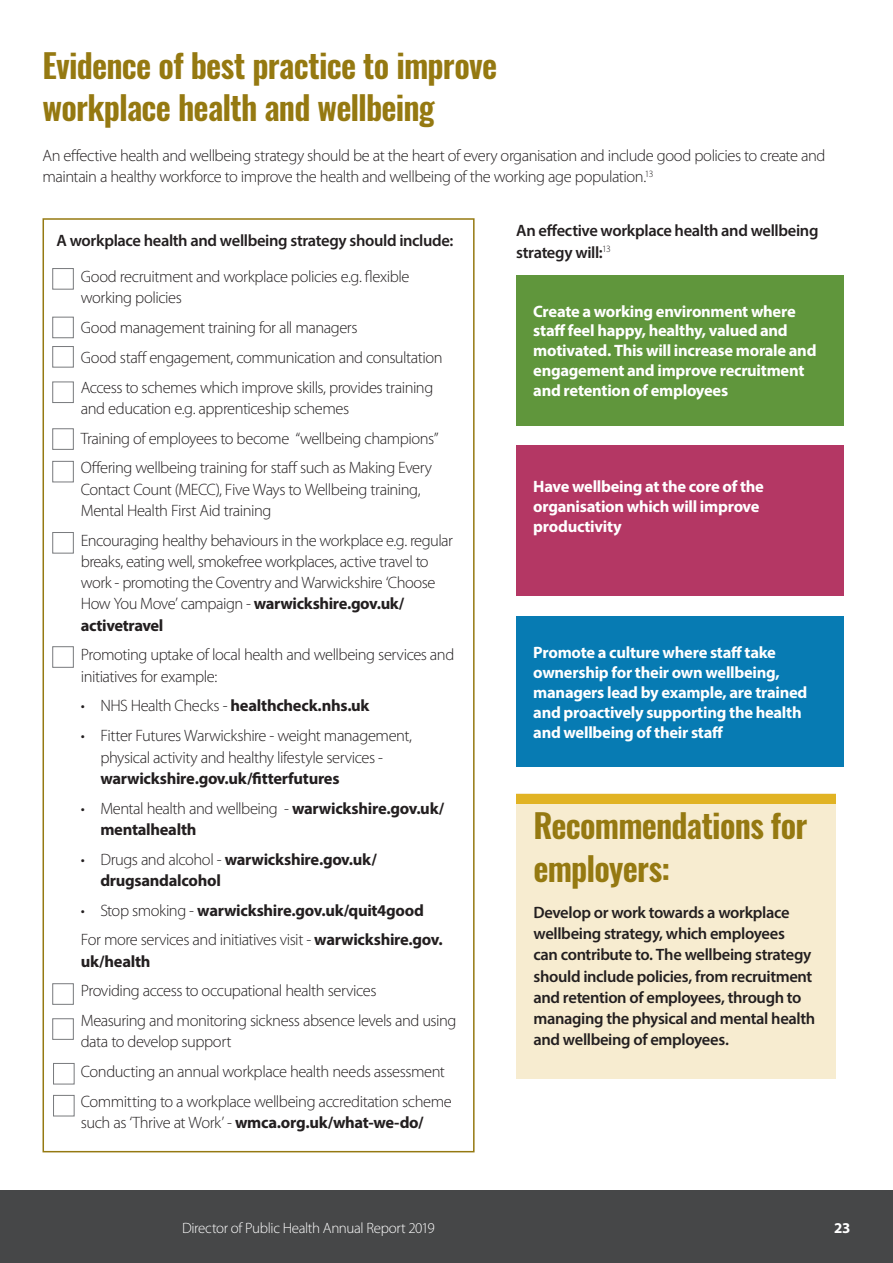
<style>
.page{position:relative;width:893px;height:1263px;background:#fff}
.page>*{position:absolute;margin:0;border:0;box-sizing:border-box;transform-origin:0 0}
.t1{font:600 33px/42.5px "Oswald";letter-spacing:-.025em;color:#957911}
.t2{font:300 16.5px/21.3px "Myriad Pro";letter-spacing:-.03em;color:#231f20}
.t3{font:700 16.5px/19.8px "Myriad Pro";letter-spacing:-.02em;color:#fff}
.t4{font:600 16.5px/21.3px "Myriad Pro";letter-spacing:-.02em;color:#231f20}
.t5{font:700 16.5px/21.3px "Myriad Pro";letter-spacing:-.02em;color:#231f20}
.t6{font:300 15px "Myriad Pro";letter-spacing:-.025em;color:#fff}
.t7{font:700 15px "Myriad Pro";color:#fff}
.s1{font-weight:700}
.s2{font-weight:300}
</style>
<div class="page">
<div style="left:0;top:1191px;width:893px;height:72px;background:#464748"></div>
<div style="left:43px;top:218px;width:432px;height:934px;border:2px solid #957911"></div>
<div style="left:516px;top:275px;width:327px;height:150px;background:#60963c"></div>
<div style="left:516px;top:445px;width:327px;height:150px;background:#b43764"></div>
<div style="left:516px;top:617px;width:327px;height:150px;background:#077bb3"></div>
<div style="left:52px;top:268px;width:22px;height:22px;background:#fff;border:1px solid #787a7d"></div>
<div style="left:52px;top:317px;width:22px;height:21px;background:#fff;border:1px solid #787a7d"></div>
<div style="left:52px;top:346px;width:22px;height:21px;background:#fff;border:1px solid #787a7d"></div>
<div style="left:52px;top:382px;width:22px;height:21px;background:#fff;border:1px solid #787a7d"></div>
<div style="left:52px;top:428px;width:22px;height:22px;background:#fff;border:1px solid #787a7d"></div>
<div style="left:52px;top:461px;width:22px;height:21px;background:#fff;border:1px solid #787a7d"></div>
<div style="left:52px;top:532px;width:22px;height:21px;background:#fff;border:1px solid #787a7d"></div>
<div style="left:52px;top:646px;width:22px;height:22px;background:#fff;border:1px solid #787a7d"></div>
<div style="left:52px;top:983px;width:22px;height:22px;background:#fff;border:1px solid #787a7d"></div>
<div style="left:52px;top:1018px;width:22px;height:22px;background:#fff;border:1px solid #787a7d"></div>
<div style="left:53px;top:1063px;width:22px;height:21px;background:#fff;border:1px solid #787a7d"></div>
<div style="left:53px;top:1095px;width:22px;height:21px;background:#fff;border:1px solid #787a7d"></div>
<div style="left:516px;top:793px;width:319px;height:285px;background:#f7ecd0"></div>
<div style="left:516px;top:794px;width:320px;height:9px;background:#e1b324"></div>
<p class="t1" style="left:43px;top:45px;width:456px">Evidence of best practice to improve workplace health and wellbeing</p>
<p class="t2" style="left:43px;top:145px;width:784px">An effective health and wellbeing strategy should be at the heart of every organisation and include good policies to create and maintain a healthy workforce to improve the health and wellbeing of the working age population.<sup>13</sup></p>
<p class="t4" style="left:57px;top:230px;width:398px">A workplace health and wellbeing strategy should include:</p>
<p class="t2" style="left:81px;top:266px;width:330px;text-indent:-20px">• Good recruitment and workplace policies e.g. flexible working policies</p>
<p class="t2" style="left:61px;top:317px;width:298px">• Good management training for all managers</p>
<p class="t2" style="left:61px;top:346px;width:383px">• Good staff engagement, communication and consultation</p>
<p class="t2" style="left:81px;top:376px;width:354px;text-indent:-20px">• Access to schemes which improve skills, provides training and education e.g. apprenticeship schemes</p>
<p class="t2" style="left:61px;top:427px;width:379px">• Training of employees to become “wellbeing champions”</p>
<p class="t2" style="left:81px;top:457px;width:353px;text-indent:-20px">• Offering wellbeing training for staff such as Making Every<br>Contact Count (MECC), Five Ways to Wellbeing training,<br>Mental Health First Aid training</p>
<p class="t2" style="left:81px;top:529px;width:374px;text-indent:-20px">• Encouraging healthy behaviours in the workplace e.g. regular breaks, eating well, smokefree workplaces, active travel to work - promoting the Coventry and Warwickshire ‘Choose How You Move’ campaign - <span class="s1">warwickshire.gov.uk/ activetravel</span></p>
<p class="t2" style="left:81px;top:644px;width:375px;text-indent:-20px">• Promoting uptake of local health and wellbeing services and initiatives for example:</p>
<p class="t5" style="left:81px;top:695px;width:290px"><span class="s2">• NHS Health Checks -</span> healthcheck.nhs.uk</p>
<p class="t2" style="left:100px;top:725px;width:313px;text-indent:-19px">• Fitter Futures Warwickshire - weight management, physical activity and healthy lifestyle services - <span class="s1">warwickshire.gov.uk/fitterfutures</span></p>
<p class="t5" style="left:100px;top:797px;width:345px;text-indent:-19px"><span class="s2">• Mental health and wellbeing -</span> warwickshire.gov.uk/ mentalhealth</p>
<p class="t5" style="left:100px;top:848px;width:278px;text-indent:-19px"><span class="s2">• Drugs and alcohol -</span> warwickshire.gov.uk/ drugsandalcohol</p>
<p class="t5" style="left:81px;top:899px;width:345px"><span class="s2">• Stop smoking -</span> warwickshire.gov.uk/quit4good</p>
<p class="t2" style="left:81px;top:929px;width:363px">For more services and initiatives visit - <span class="s1">warwickshire.gov. uk/health</span></p>
<p class="t2" style="left:61px;top:980px;width:317px">• Providing access to occupational health services</p>
<p class="t2" style="left:81px;top:1010px;width:377px;text-indent:-20px">• Measuring and monitoring sickness absence levels and using data to develop support</p>
<p class="t2" style="left:81px;top:1061px;width:366px">Conducting an annual workplace health needs assessment</p>
<p class="t2" style="left:81px;top:1091px;width:373px">Committing to a workplace wellbeing accreditation scheme such as ‘Thrive at Work’ - <span class="s1">wmca.org.uk/what-we-do/</span></p>
<p class="t4" style="left:516px;top:220px;width:304px">An effective workplace health and wellbeing strategy will:<sup>13</sup></p>
<p class="t3" style="left:533px;top:301px;width:285px">Create a working environment where staff feel happy, healthy, valued and motivated. This will increase morale and engagement and improve recruitment and retention of employees</p>
<p class="t3" style="left:533px;top:476px;width:232px">Have wellbeing at the core of the organisation which will improve productivity</p>
<p class="t3" style="left:533px;top:642px;width:276px">Promote a culture where staff take ownership for their own wellbeing, managers lead by example, are trained and proactively supporting the health and wellbeing of their staff</p>
<p class="t1" style="left:533px;top:805px;width:275px">Recommendations for employers:</p>
<p class="t4" style="left:533px;top:901px;width:283px">Develop or work towards a workplace wellbeing strategy, which employees<br>can contribute to. The wellbeing strategy should include policies, from recruitment and retention of employees, through to managing the physical and mental health and wellbeing of employees.</p>
<p class="t6" style="left:182px;top:1219px;width:254px">Director of Public Health Annual Report 2019</p>
<p class="t7" style="left:834px;top:1218px;width:18px">23</p>
</div>
